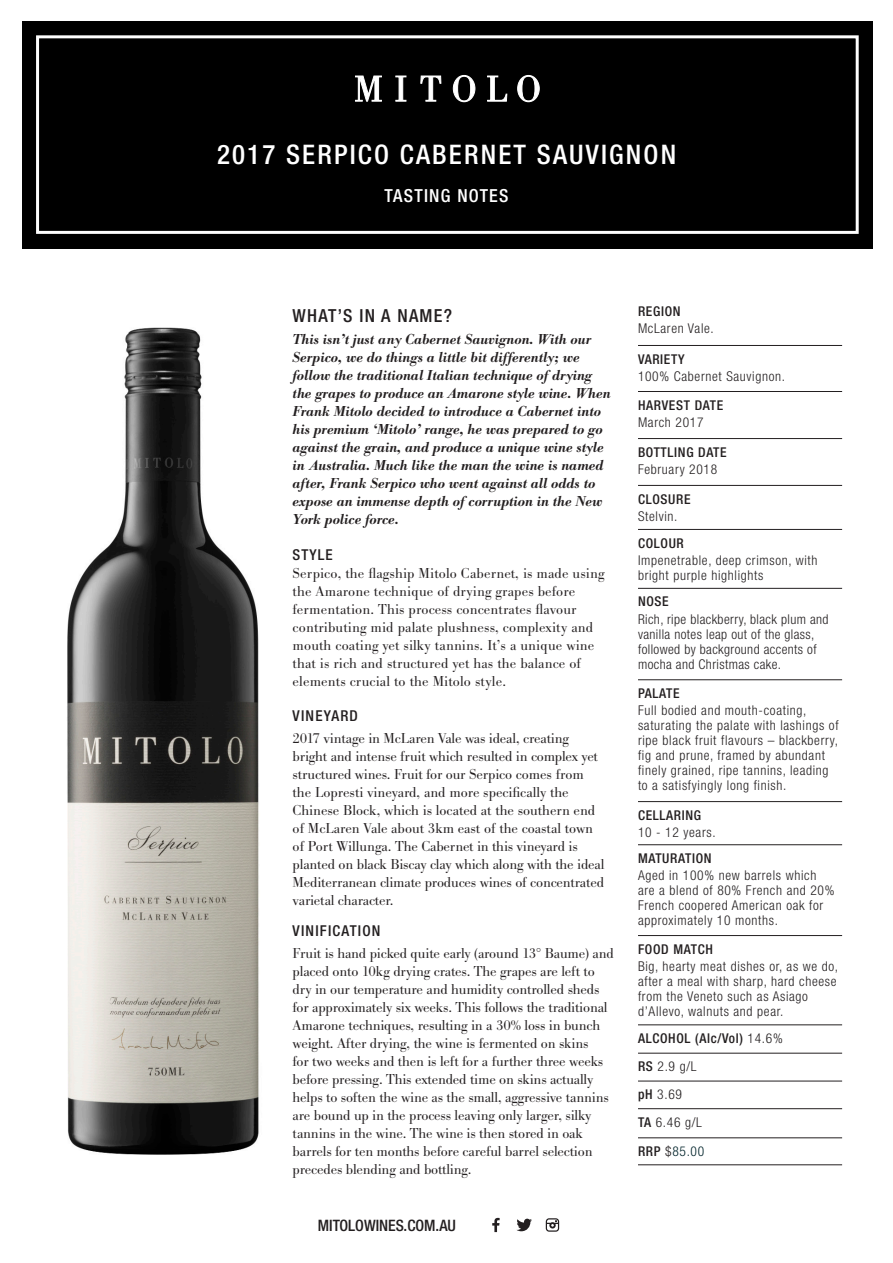
<style>
.page{position:relative;width:893px;height:1263px;background:#fff}
.page>*{position:absolute;margin:0;border:0;box-sizing:border-box;transform-origin:0 0}
.t1{font:500 condensed 27px "Helvetica Neue LT Std";letter-spacing:.08em;color:#fff}
.t2{font:500 condensed 18px "Helvetica Neue LT Std";letter-spacing:.07em;color:#231f20}
.t3{font:500 condensed 18px "Helvetica Neue LT Std";letter-spacing:.07em;color:#fff}
.t4{font:500 condensed 15.75px "Helvetica Neue LT Std";color:#231f20}
.t5{font:300 15px/18px "Bodoni Antiqua TOT";letter-spacing:-.01em;color:#231f20}
.t6{font:15px/18px "Bodoni Antiqua TOT Dem Bol Ita";color:#231f20}
.t7{font:300 15px/18px "Bodoni Antiqua TOT";letter-spacing:.01em;color:#231f20}
.t8{font:500 condensed 15px "Helvetica Neue LT Std";letter-spacing:.08em;color:#231f20}
.t9{font:300 condensed 13.5px/15px "Helvetica Neue LT Std";letter-spacing:.05em;color:#231f20}
.t10{font:300 condensed 13.5px/15px "Helvetica Neue LT Std";letter-spacing:.03em;color:#231f20}
.t11{font:500 condensed 13.5px "Helvetica Neue LT Std";letter-spacing:.05em;color:#231f20}
.t12{font:300 condensed 13.5px "Helvetica Neue LT Std";color:#00232a}
.s1{font-weight:300}
.s2{font-weight:500}
.s3{font-weight:500;color:#231f20}
.s4{color:#231f20}
</style>
<div class="page">
<hr style="left:638px;top:345px;width:204px;height:1px;background:#231f20">
<hr style="left:638px;top:391px;width:204px;height:1px;background:#231f20">
<hr style="left:638px;top:438px;width:204px;height:1px;background:#231f20">
<hr style="left:638px;top:485px;width:204px;height:1px;background:#231f20">
<hr style="left:638px;top:529px;width:204px;height:1px;background:#231f20">
<hr style="left:638px;top:588px;width:204px;height:1px;background:#231f20">
<hr style="left:638px;top:679px;width:204px;height:1px;background:#231f20">
<hr style="left:638px;top:801px;width:204px;height:1px;background:#231f20">
<hr style="left:638px;top:844px;width:204px;height:1px;background:#231f20">
<hr style="left:638px;top:935px;width:204px;height:1px;background:#231f20">
<hr style="left:638px;top:1024px;width:204px;height:1px;background:#231f20">
<hr style="left:638px;top:1053px;width:204px;height:1px;background:#231f20">
<hr style="left:638px;top:1081px;width:204px;height:1px;background:#231f20">
<hr style="left:638px;top:1108px;width:204px;height:1px;background:#231f20">
<hr style="left:638px;top:1137px;width:204px;height:1px;background:#231f20">
<hr style="left:638px;top:1164px;width:204px;height:1px;background:#231f20">
<div style="left:22px;top:21px;width:851px;height:227px;background:#000"></div>
<div style="left:36px;top:35px;width:823px;height:199px;background:#000;border:3px solid #fff"></div>
<img style="left:67px;top:327px;width:192px;height:828px">
<svg style="left:517px;top:1219px;width:15px;height:12px"></svg>
<svg style="left:492px;top:1218px;width:8px;height:14px"></svg>
<svg style="left:546px;top:1218px;width:13px;height:14px"></svg>
<svg style="left:355px;top:76px;width:27px;height:26px"></svg>
<svg style="left:395px;top:76px;width:11px;height:26px"></svg>
<svg style="left:420px;top:76px;width:21px;height:26px"></svg>
<svg style="left:453px;top:75px;width:22px;height:27px"></svg>
<svg style="left:487px;top:76px;width:20px;height:26px"></svg>
<svg style="left:517px;top:75px;width:23px;height:27px"></svg>
<p class="t1" style="left:217px;top:138px;width:461px">2017 SERPICO CABERNET SAUVIGNON</p>
<p class="t3" style="left:385px;top:185px;width:125px">TASTING NOTES</p>
<p class="t2" style="left:293px;top:304px;width:161px">WHAT’S IN A NAME?</p>
<p class="t6" style="left:293px;top:330px;width:320px">This isn’t just any Cabernet Sauvignon. With our Serpico, we do things a little bit differently; we follow the traditional Italian technique of drying the grapes to produce an Amarone style wine. When Frank Mitolo decided to introduce a Cabernet into his premium ‘Mitolo’ range, he was prepared to go against the grain, and produce a unique wine style in Australia. Much like the man the wine is named after, Frank Serpico who went against all odds to expose an immense depth of corruption in the New York police force.</p>
<p class="t8" style="left:293px;top:545px;width:42px">STYLE</p>
<p class="t7" style="left:293px;top:564px;width:313px">Serpico, the flagship Mitolo Cabernet, is made using the Amarone technique of drying grapes before fermentation. This process concentrates flavour contributing mid palate plushness, complexity and mouth coating yet silky tannins. It’s a unique wine that is rich and structured yet has the balance of elements crucial to the Mitolo style.</p>
<p class="t8" style="left:293px;top:706px;width:67px">VINEYARD</p>
<p class="t5" style="left:293px;top:730px;width:313px">2017 vintage in McLaren Vale was ideal, creating bright and intense fruit which resulted in complex yet structured wines. Fruit for our Serpico comes from the Lopresti vineyard, and more specifically the Chinese Block, which is located at the southern end of McLaren Vale about 3km east of the coastal town of Port Willunga. The Cabernet in this vineyard is planted on black Biscay clay which along with the ideal Mediterranean climate produces wines of concentrated varietal character.</p>
<p class="t8" style="left:293px;top:921px;width:89px">VINIFICATION</p>
<p class="t5" style="left:293px;top:945px;width:323px">Fruit is hand picked quite early (around 13° Baume) and placed onto 10kg drying crates. The grapes are left to dry in our temperature and humidity controlled sheds for approximately six weeks. This follows the traditional Amarone techniques, resulting in a 30% loss in bunch weight. After drying, the wine is fermented on skins<br>for two weeks and then is left for a further three weeks before pressing. This extended time on skins actually helps to soften the wine as the small, aggressive tannins are bound up in the process leaving only larger, silky tannins in the wine. The wine is then stored in oak barrels for ten months before careful barrel selection precedes blending and bottling.</p>
<p class="t4" style="left:318px;top:1216px;width:140px">MITOLOWINES.COM.AU</p>
<p class="t11" style="left:638px;top:303px;width:44px">REGION</p>
<p class="t9" style="left:638px;top:321px;width:77px">McLaren Vale.</p>
<p class="t11" style="left:638px;top:351px;width:48px">VARIETY</p>
<p class="t9" style="left:638px;top:368px;width:149px">100% Cabernet Sauvignon.</p>
<p class="t11" style="left:638px;top:397px;width:87px">HARVEST DATE</p>
<p class="t9" style="left:638px;top:414px;width:67px">March 2017</p>
<p class="t11" style="left:638px;top:444px;width:90px">BOTTLING DATE</p>
<p class="t9" style="left:638px;top:461px;width:81px">February 2018</p>
<p class="t11" style="left:638px;top:491px;width:54px">CLOSURE</p>
<p class="t9" style="left:638px;top:508px;width:41px">Stelvin.</p>
<p class="t11" style="left:638px;top:535px;width:47px">COLOUR</p>
<p class="t9" style="left:638px;top:552px;width:181px">Impenetrable, deep crimson, with bright purple highlights</p>
<p class="t11" style="left:638px;top:594px;width:32px">NOSE</p>
<p class="t10" style="left:638px;top:611px;width:192px">Rich, ripe blackberry, black plum and vanilla notes leap out of the glass, followed by background accents of mocha and Christmas cake.</p>
<p class="t11" style="left:638px;top:685px;width:43px">PALATE</p>
<p class="t9" style="left:638px;top:703px;width:202px">Full bodied and mouth-coating, saturating the palate with lashings of ripe black fruit flavours – blackberry, fig and prune, framed by abundant finely grained, ripe tannins, leading to a satisfyingly long finish.</p>
<p class="t11" style="left:638px;top:807px;width:65px">CELLARING</p>
<p class="t9" style="left:638px;top:824px;width:79px">10 - 12 years.</p>
<p class="t11" style="left:638px;top:850px;width:75px">MATURATION</p>
<p class="t9" style="left:638px;top:868px;width:198px">Aged in 100% new barrels which are a blend of 80% French and 20%<br>French coopered American oak for approximately 10 months.</p>
<p class="t11" style="left:638px;top:941px;width:76px">FOOD MATCH</p>
<p class="t9" style="left:638px;top:958px;width:202px">Big, hearty meat dishes or, as we do, after a meal with sharp, hard cheese from the Veneto such as Asiago d’Allevo, walnuts and pear.</p>
<p class="t11" style="left:638px;top:1030px;width:146px">ALCOHOL (Alc/Vol) <span class="s1">14.6%</span></p>
<p class="t9" style="left:638px;top:1059px;width:60px"><span class="s2">RS</span> 2.9 g/L</p>
<p class="t9" style="left:638px;top:1087px;width:45px"><span class="s2">pH</span> 3.69</p>
<p class="t9" style="left:638px;top:1114px;width:65px"><span class="s2">TA</span> 6.46 g/L</p>
<p class="t12" style="left:638px;top:1143px;width:68px"><span class="s3">RRP</span> <span class="s4">$</span>85.00</p>
</div>
